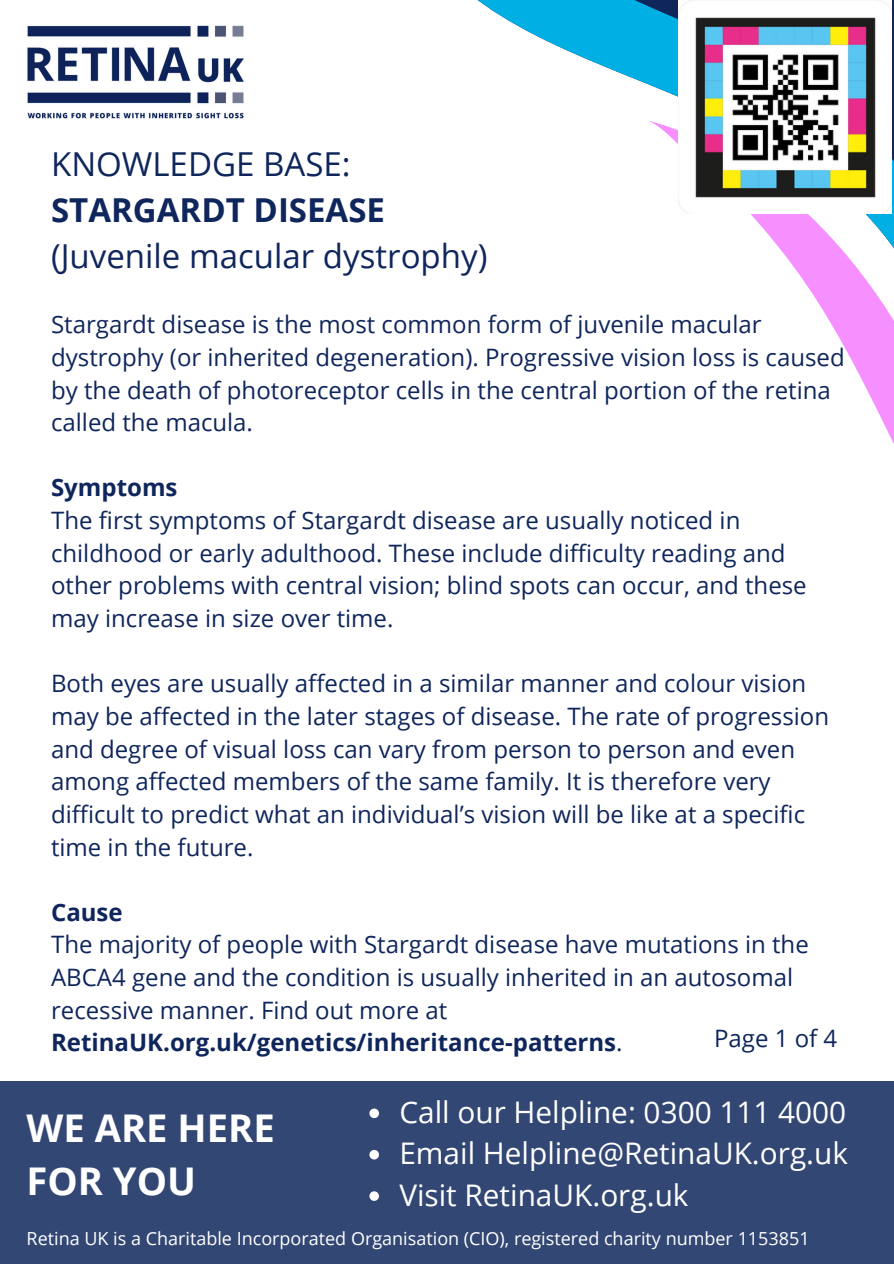
<style>
.page{position:relative;width:894px;height:1264px;background:#fff}
.page>*{position:absolute;margin:0;border:0;box-sizing:border-box;transform-origin:0 0}
.t1{font:700 38.25px/52.5px "Open Sans";color:#fff}
.t2{font:33px "Open Sans";color:#0f265c}
.t3{font:700 33px "Open Sans";color:#0f265c}
.t4{font:29.7px "Open Sans";color:#fff}
.t5{font:24px/32.7px "Open Sans";color:#0f265c}
.t6{font:18px "Open Sans";color:#fff}
.s1{font-weight:700}
</style>
<div class="page">
<div style="left:0;top:1081px;width:893px;height:182px;background:#334774"></div>
<img style="left:27px;top:25px;width:217px;height:94px">
<svg style="left:477px;top:0;width:416px;height:120px"></svg>
<svg style="left:648px;top:120px;width:245px;height:322px"></svg>
<img style="left:678px;top:1px;width:213px;height:213px">
<svg style="left:369px;top:1108px;width:10px;height:10px"></svg>
<svg style="left:369px;top:1150px;width:10px;height:9px"></svg>
<svg style="left:369px;top:1191px;width:10px;height:9px"></svg>
<h2 class="t2" style="left:51px;top:140px;width:301px">KNOWLEDGE BASE:</h2>
<h2 class="t3" style="left:51px;top:187px;width:335px">STARGARDT DISEASE</h2>
<h2 class="t2" style="left:51px;top:233px;width:438px">(Juvenile macular dystrophy)</h2>
<p class="t5" style="left:51px;top:307px;width:795px">Stargardt disease is the most common form of juvenile macular dystrophy (or inherited degeneration). Progressive vision loss is caused by the death of photoreceptor cells in the central portion of the retina called the macula.</p>
<p class="t5" style="left:51px;top:471px;width:757px"><span class="s1">Symptoms<br></span>The first symptoms of Stargardt disease are usually noticed in childhood or early adulthood. These include difficulty reading and other problems with central vision; blind spots can occur, and these may increase in size over time.</p>
<h3 class="t5" style="left:51px;top:666px;width:779px">Both eyes are usually affected in a similar manner and colour vision may be affected in the later stages of disease. The rate of progression and degree of visual loss can vary from person to person and even among affected members of the same family. It is therefore very difficult to predict what an individual’s vision will be like at a specific time in the future.</h3>
<h3 class="t5" style="left:51px;top:895px;width:759px"><span class="s1">Cause<br></span>The majority of people with Stargardt disease have mutations in the ABCA4 gene and the condition is usually inherited in an autosomal recessive manner. Find out more at <span class="s1">RetinaUK.org.uk/genetics/inheritance-patterns</span>.</h3>
<h3 class="t5" style="left:713px;top:1020px;width:125px">Page 1 of 4</h3>
<h1 class="t4" style="left:399px;top:1091px;width:448px">Call our Helpline: 0300 111 4000</h1>
<p class="t4" style="left:399px;top:1132px;width:450px">Email Helpline@RetinaUK.org.uk</p>
<p class="t4" style="left:399px;top:1173px;width:290px">Visit RetinaUK.org.uk</p>
<p class="t6" style="left:27px;top:1226px;width:784px">Retina UK is a Charitable Incorporated Organisation (CIO), registered charity number 1153851</p>
<h3 class="t1" style="left:27px;top:1100px;width:250px">WE ARE HERE<br>FOR YOU</h3>
</div>
